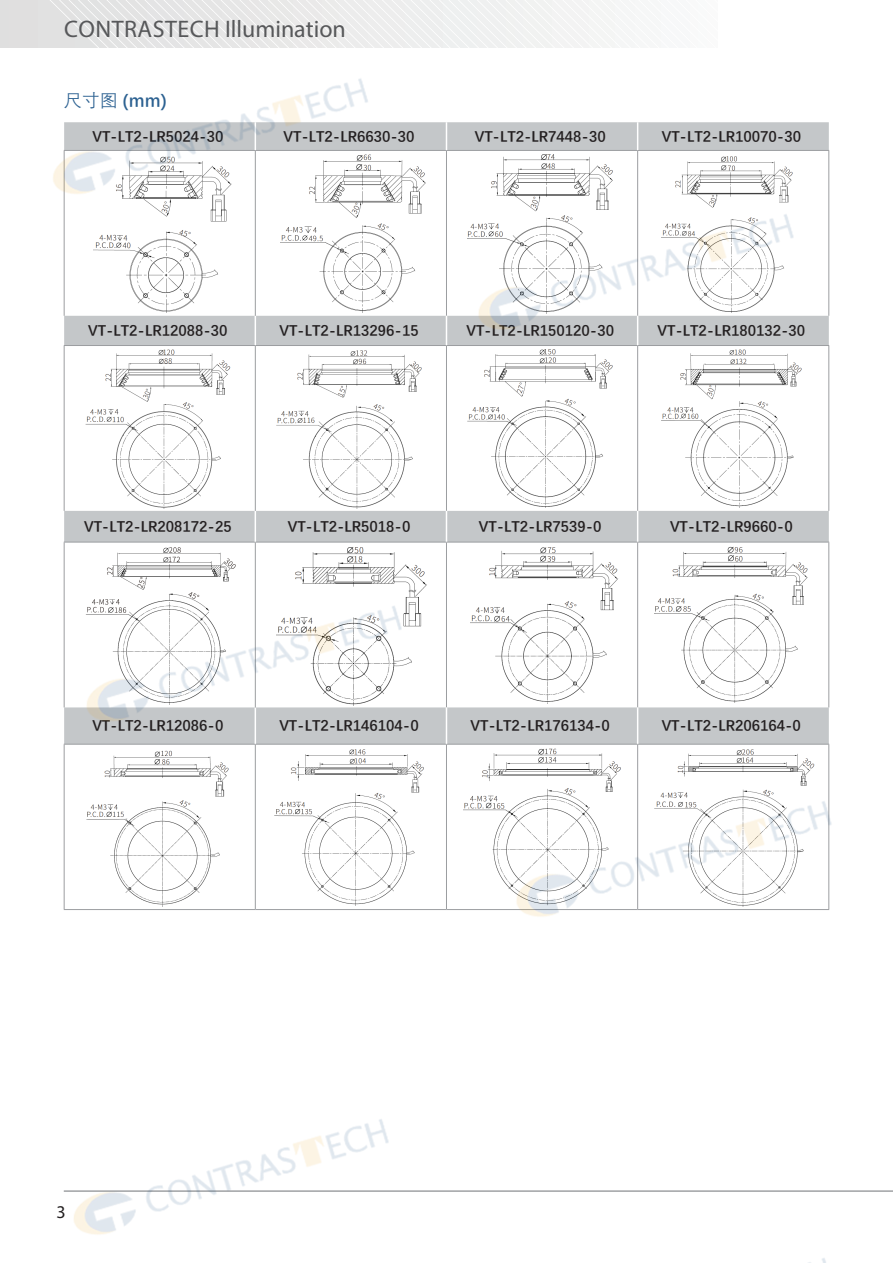
<style>
.page{position:relative;width:893px;height:1263px;background:#fff}
.page>*{position:absolute;margin:0;border:0;box-sizing:border-box;transform-origin:0 0}
.t1{font:24px "Myriad Pro";color:#57585a}
.t2{font:700 18px "Deng Xian";color:#2c6191}
.t3{font:18px "Myriad Pro";color:#231f20}
.t4{font:700 15px "Deng Xian";color:#231f20}
.s1{font-weight:400}
</style>
<div class="page">
<img style="left:1px;top:0;width:892px;height:1263px">
<h1 class="t1" style="left:64px;top:14px;width:283px">CONTRASTECH Illumination</h1>
<p class="t2" style="left:64px;top:88px;width:104px"><span class="s1">尺寸图</span> (mm)</p>
<p class="t4" style="left:92px;top:126px;width:132px">VT-LT2-LR5024-30</p>
<p class="t4" style="left:284px;top:126px;width:132px">VT-LT2-LR6630-30</p>
<p class="t4" style="left:475px;top:126px;width:132px">VT-LT2-LR7448-30</p>
<p class="t4" style="left:662px;top:126px;width:141px">VT-LT2-LR10070-30</p>
<p class="t4" style="left:88px;top:321px;width:141px">VT-LT2-LR12088-30</p>
<p class="t4" style="left:279px;top:321px;width:141px">VT-LT2-LR13296-15</p>
<p class="t4" style="left:466px;top:321px;width:149px">VT-LT2-LR150120-30</p>
<p class="t4" style="left:658px;top:321px;width:149px">VT-LT2-LR180132-30</p>
<p class="t4" style="left:84px;top:516px;width:149px">VT-LT2-LR208172-25</p>
<p class="t4" style="left:288px;top:516px;width:124px">VT-LT2-LR5018-0</p>
<p class="t4" style="left:479px;top:516px;width:124px">VT-LT2-LR7539-0</p>
<p class="t4" style="left:670px;top:516px;width:124px">VT-LT2-LR9660-0</p>
<p class="t4" style="left:92px;top:716px;width:132px">VT-LT2-LR12086-0</p>
<p class="t4" style="left:279px;top:716px;width:141px">VT-LT2-LR146104-0</p>
<p class="t4" style="left:470px;top:716px;width:141px">VT-LT2-LR176134-0</p>
<p class="t4" style="left:662px;top:716px;width:141px">VT-LT2-LR206164-0</p>
<p class="t3" style="left:57px;top:1200px;width:11px">3</p>
</div>
